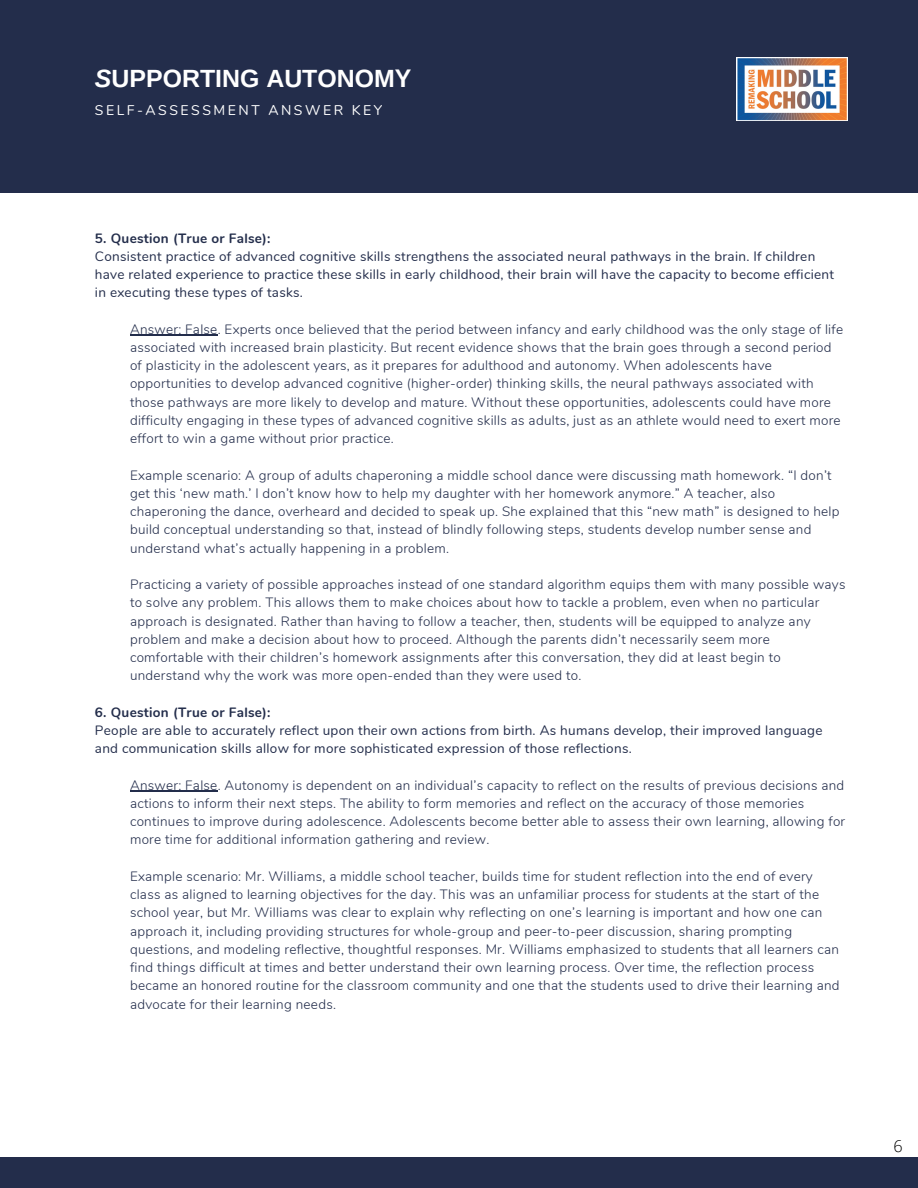
<style>
.page{position:relative;width:918px;height:1188px;background:#fff}
.page>*{position:absolute;margin:0;border:0;box-sizing:border-box;transform-origin:0 0}
.t1{font:700 24.9px "Arimo";color:#fff}
.t2{font:300 16.2px "Open Sans";color:#000}
.t3{font:13.95px "Nunito";letter-spacing:.18em;color:#fff}
.t4{font:300 13.5px/18.3px "Nunito";letter-spacing:.02em;color:#232d4b}
.t5{font:13.5px/18.3px "Nunito";letter-spacing:.02em;color:#232d4b}
.t6{font:700 13.5px "Nunito";letter-spacing:.02em;color:#232d4b}
.s1{font-style:italic}
</style>
<div class="page">
<div style="left:0;top:0;width:918px;height:192px;background:#232d4b"></div>
<hr style="left:130px;top:335px;width:88px;height:1px;background:#232d4b">
<hr style="left:130px;top:791px;width:88px;height:1px;background:#232d4b">
<div style="left:0;top:1158px;width:918px;height:30px;background:#232d4b"></div>
<img style="left:737px;top:58px;width:110px;height:63px">
<h1 class="t1" style="left:95px;top:64px;width:318px"><span class="s1">S</span>UPPORTING AUTONOMY</h1>
<p class="t3" style="left:95px;top:101px;width:289px">SELF-ASSESSMENT ANSWER KEY</p>
<p class="t6" style="left:95px;top:229px;width:177px">5. Question (True or False):</p>
<p class="t5" style="left:95px;top:247px;width:741px">Consistent practice of advanced cognitive skills strengthens the associated neural pathways in the brain. If children have related experience to practice these skills in early childhood, their brain will have the capacity to become efficient in executing these types of tasks.</p>
<p class="t4" style="left:130px;top:320px;width:715px">Answer: False. Experts once believed that the period between infancy and early childhood was the only stage of life associated with increased brain plasticity. But recent evidence shows that the brain goes through a second period of plasticity in the adolescent years, as it prepares for adulthood and autonomy. When adolescents have opportunities to develop advanced cognitive (higher-order) thinking skills, the neural pathways associated with those pathways are more likely to develop and mature. Without these opportunities, adolescents could have more difficulty engaging in these types of advanced cognitive skills as adults, just as an athlete would need to exert more effort to win a game without prior practice.</p>
<p class="t4" style="left:130px;top:466px;width:711px">Example scenario: A group of adults chaperoning a middle school dance were discussing math homework. “I don’t get this ‘new math.’ I don’t know how to help my daughter with her homework anymore.” A teacher, also chaperoning the dance, overheard and decided to speak up. She explained that this “new math” is designed to help build conceptual understanding so that, instead of blindly following steps, students develop number sense and understand what’s actually happening in a problem.</p>
<p class="t4" style="left:130px;top:575px;width:717px">Practicing a variety of possible approaches instead of one standard algorithm equips them with many possible ways to solve any problem. This allows them to make choices about how to tackle a problem, even when no particular approach is designated. Rather than having to follow a teacher, then, students will be equipped to analyze any problem and make a decision about how to proceed. Although the parents didn’t necessarily seem more comfortable with their children’s homework assignments after this conversation, they did at least begin to understand why the work was more open-ended than they were used to.</p>
<p class="t6" style="left:95px;top:703px;width:177px">6. Question (True or False):</p>
<p class="t5" style="left:95px;top:721px;width:729px">People are able to accurately reflect upon their own actions from birth. As humans develop, their improved language and communication skills allow for more sophisticated expression of those reflections.</p>
<p class="t4" style="left:130px;top:776px;width:717px">Answer: False. Autonomy is dependent on an individual’s capacity to reflect on the results of previous decisions and actions to inform their next steps. The ability to form memories and reflect on the accuracy of those memories continues to improve during adolescence. Adolescents become better able to assess their own learning, allowing for more time for additional information gathering and review.</p>
<p class="t4" style="left:130px;top:867px;width:711px">Example scenario: Mr. Williams, a middle school teacher, builds time for student reflection into the end of every class as aligned to learning objectives for the day. This was an unfamiliar process for students at the start of the school year, but Mr. Williams was clear to explain why reflecting on one’s learning is important and how one can approach it, including providing structures for whole-group and peer-to-peer discussion, sharing prompting questions, and modeling reflective, thoughtful responses. Mr. Williams emphasized to students that all learners can find things difficult at times and better understand their own learning process. Over time, the reflection process became an honored routine for the classroom community and one that the students used to drive their learning and advocate for their learning needs.</p>
<p class="t2" style="left:894px;top:1135px;width:11px">6</p>
</div>
